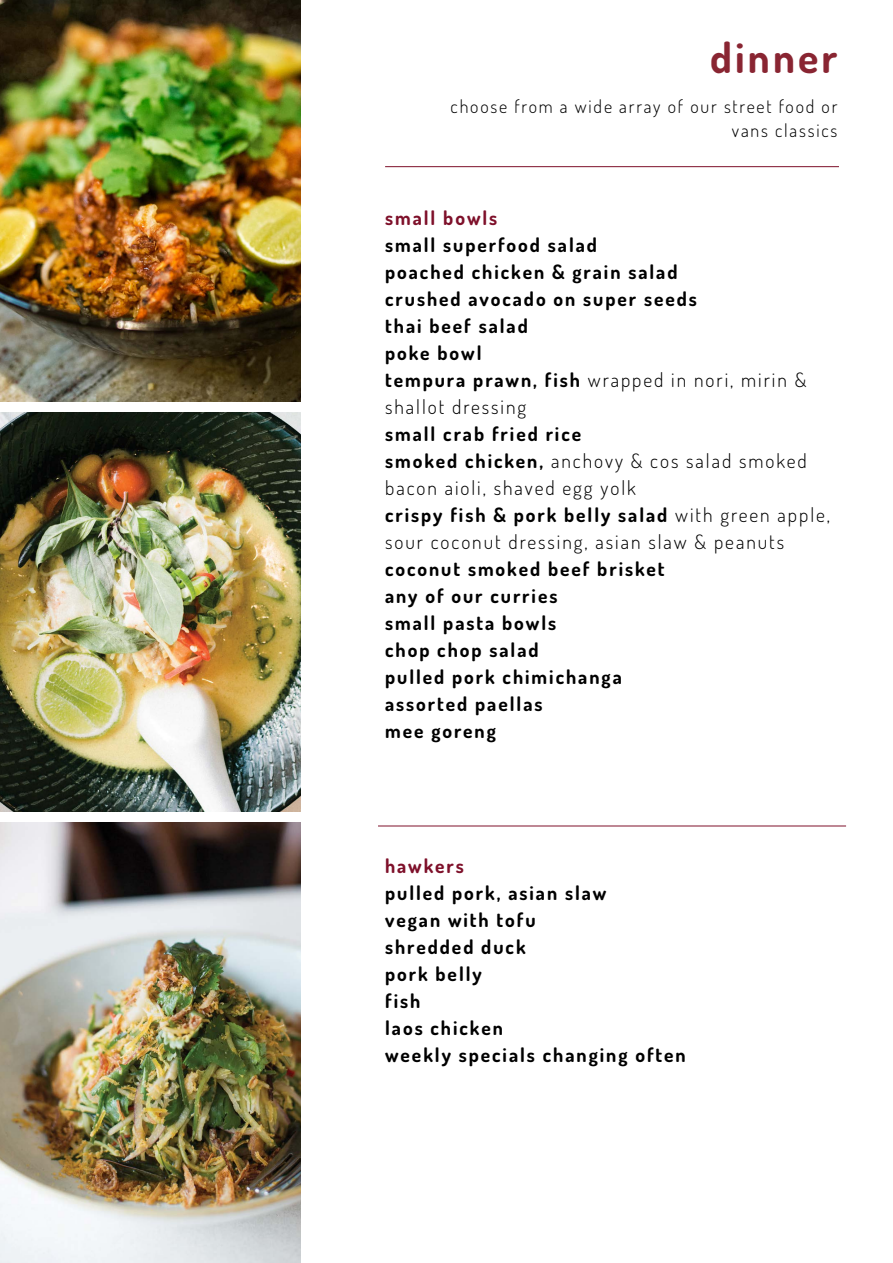
<style>
.page{position:relative;width:893px;height:1263px;background:#fff}
.page>*{position:absolute;margin:0;border:0;box-sizing:border-box;transform-origin:0 0}
.t1{font:700 42px "Dosis";letter-spacing:.075em;color:#892532}
.t2{font:700 19.5px/27px "Dosis";letter-spacing:.1em;color:#000}
.t3{font:300 19.5px/27px "Dosis";letter-spacing:.1em;color:#000}
.t4{font:700 19.5px "Dosis";letter-spacing:.1em;color:#7e102a}
.t5{font:300 18px/24.6px "Dosis";letter-spacing:.1em;color:#000;text-align:right}
.s1{font-weight:300}
.s2{font-weight:700}
</style>
<div class="page">
<hr style="left:378px;top:826px;width:468px;height:1px;background:#7e102a">
<img style="left:0;top:0;width:301px;height:402px">
<img style="left:0;top:412px;width:301px;height:399px">
<img style="left:0;top:822px;width:301px;height:441px">
<hr style="left:385px;top:166px;width:454px;height:1px;background:#7e102a">
<h1 class="t1" style="left:710px;top:31px;width:129px">dinner</h1>
<p class="t5" style="left:451px;top:93px;width:388px">choose from a wide array of our street food or vans classics</p>
<p class="t4" style="left:385px;top:205px;width:114px">small bowls</p>
<p class="t2" style="left:385px;top:230px;width:423px">small superfood salad<br>poached chicken &amp; grain salad<br>crushed avocado on super seeds<br>thai beef salad<br>poke bowl<br>tempura prawn, fish <span class="s1">wrapped in nori, mirin &amp; shallot dressing</span></p>
<p class="t3" style="left:385px;top:419px;width:446px"><span class="s2">small crab fried rice<br>smoked chicken,</span> anchovy &amp; cos salad smoked bacon aioli, shaved egg yolk<br><span class="s2">crispy fish &amp; pork belly salad</span> with green apple, sour coconut dressing, asian slaw &amp; peanuts</p>
<p class="t2" style="left:385px;top:555px;width:281px">coconut smoked beef brisket any of our curries<br>small pasta bowls<br>chop chop salad<br>pulled pork chimichanga assorted paellas<br>mee goreng</p>
<p class="t4" style="left:385px;top:853px;width:80px">hawkers</p>
<p class="t2" style="left:385px;top:879px;width:302px">pulled pork, asian slaw<br>vegan with tofu<br>shredded duck<br>pork belly<br>fish<br>laos chicken<br>weekly specials changing often</p>
</div>
